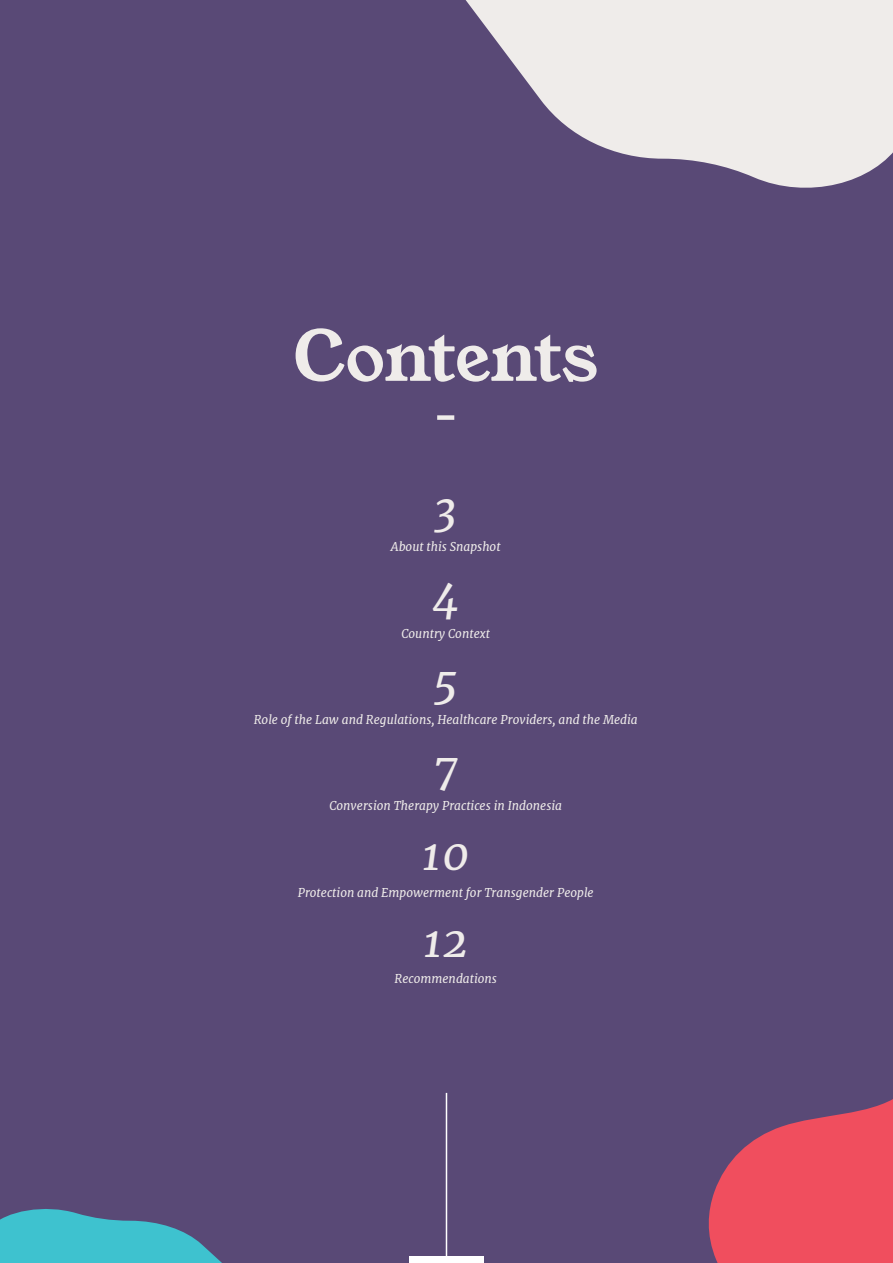
<style>
.page{position:relative;width:893px;height:1263px;background:#594976}
.page>*{position:absolute;margin:0;border:0;box-sizing:border-box;transform-origin:0 0}
.t1{font:69px "Young Serif";letter-spacing:-.01em;color:#efecea}
.t2{font:italic 45px "Merriweather";color:#efecea}
.t3{font:italic 12px "Merriweather";color:#efecea}
</style>
<div class="page">
<svg style="left:465px;top:0;width:428px;height:188px;fill:#efecea"></svg>
<hr style="left:446px;top:1093px;width:1px;height:170px;background:#fff">
<div style="left:437px;top:415px;width:17px;height:5px;background:#efecea"></div>
<div style="left:409px;top:1256px;width:75px;height:7px;background:#fff"></div>
<svg style="left:708px;top:1099px;width:185px;height:164px"></svg>
<svg style="left:0;top:1209px;width:222px;height:54px"></svg>
<h1 class="t1" style="left:293px;top:309px;width:307px">Contents</h1>
<h2 class="t2" style="left:434px;top:479px;width:25px">3</h2>
<p class="t3" style="left:391px;top:539px;width:111px">About this Snapshot</p>
<h2 class="t2" style="left:432px;top:565px;width:29px">4</h2>
<p class="t3" style="left:401px;top:625px;width:90px">Country Context</p>
<h2 class="t2" style="left:434px;top:651px;width:26px">5</h2>
<p class="t3" style="left:254px;top:712px;width:386px">Role of the Law and Regulations, Healthcare Providers, and the Media</p>
<h2 class="t2" style="left:434px;top:738px;width:26px">7</h2>
<p class="t3" style="left:329px;top:798px;width:234px">Conversion Therapy Practices in Indonesia</p>
<h2 class="t2" style="left:422px;top:824px;width:50px">10</h2>
<p class="t3" style="left:298px;top:884px;width:297px">Protection and Empowerment for Transgender People</p>
<h2 class="t2" style="left:423px;top:911px;width:47px">12</h2>
<p class="t3" style="left:394px;top:971px;width:104px">Recommendations</p>
</div>
